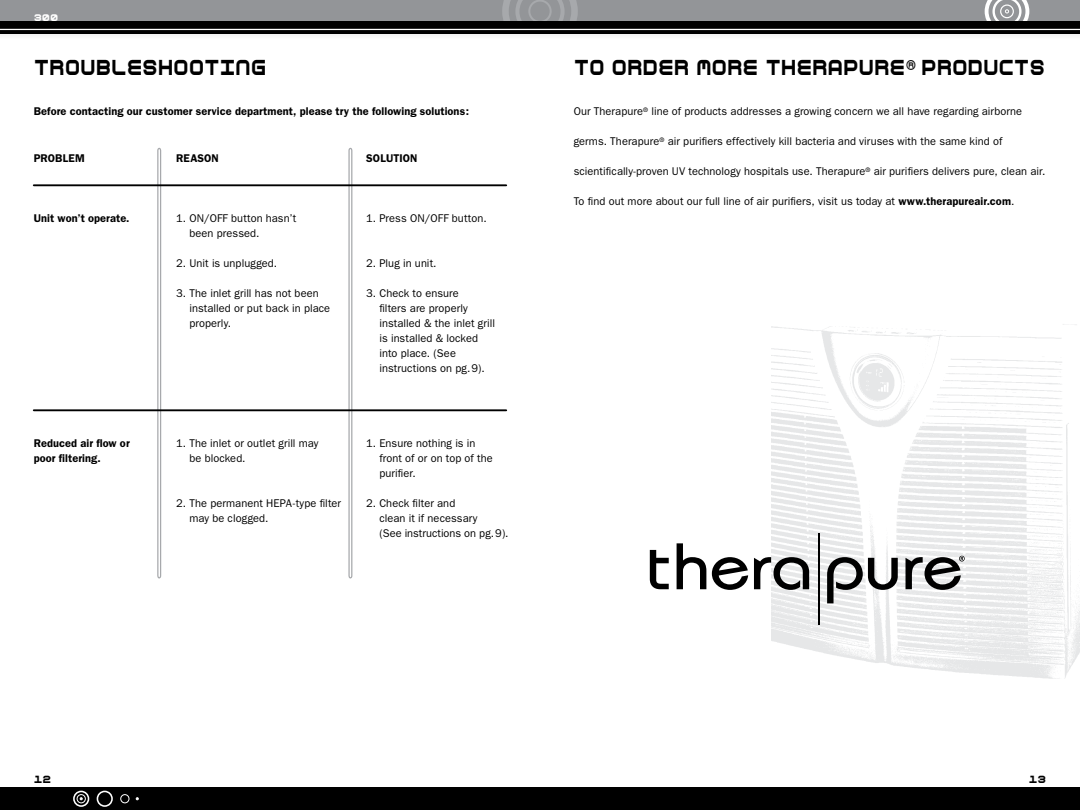
<style>
.page{position:relative;width:1080px;height:810px;background:#fff}
.page>*{position:absolute;margin:0;border:0;box-sizing:border-box;transform-origin:0 0}
.t1{font:33.75px "Aspirin Overdose";letter-spacing:-.01em;color:#000;scale:.85 1}
.t2{font:16.25px "Aspirin Overdose";color:#000}
.t3{font:15px "Aspirin Overdose";color:#fff}
.t4{font:11.25px/15px "Franklin Gothic";letter-spacing:.005em;color:#000}
.t5{font:600 11.25px "Franklin Gothic";letter-spacing:.01em;color:#000}
.s1{font-weight:600}
</style>
<div class="page">
<div style="left:0;top:0;width:540px;height:22px;background:#939598"></div>
<div style="left:0;top:787px;width:540px;height:23px;background:#000"></div>
<div style="left:73px;top:791px;width:16px;height:16px;border:2px solid #fff;border-radius:50%"></div>
<div style="left:77px;top:794px;width:9px;height:9px;border:1px solid #fff;border-radius:50%"></div>
<div style="left:97px;top:791px;width:16px;height:16px;border:2px solid #fff;border-radius:50%"></div>
<div style="left:120px;top:794px;width:9px;height:9px;border:1px solid #fff;border-radius:50%"></div>
<div style="left:0;top:21px;width:540px;height:13px;background:#000"></div>
<div style="left:0;top:28px;width:540px;height:16px;background:#000;opacity:.25"></div>
<hr style="left:0;top:29px;width:540px;height:1px;background:#fff">
<div style="left:540px;top:0;width:540px;height:22px;background:#939598"></div>
<div style="left:540px;top:787px;width:540px;height:23px;background:#000"></div>
<svg style="left:985px;top:0;width:44px;height:21px"></svg>
<svg style="left:502px;top:0;width:76px;height:44px"></svg>
<div style="left:540px;top:21px;width:540px;height:13px;background:#000"></div>
<div style="left:540px;top:28px;width:540px;height:16px;background:#000;opacity:.25"></div>
<hr style="left:540px;top:29px;width:540px;height:1px;background:#fff">
<img style="left:771px;top:324px;width:309px;height:355px">
<svg style="left:157px;top:147px;width:5px;height:432px"></svg>
<svg style="left:348px;top:147px;width:5px;height:432px"></svg>
<hr style="left:34px;top:409px;width:472px;height:2px;background:#000">
<hr style="left:34px;top:184px;width:472px;height:2px;background:#000">
<svg style="left:650px;top:550px;width:19px;height:39px"></svg>
<svg style="left:677px;top:543px;width:29px;height:46px"></svg>
<svg style="left:712px;top:557px;width:36px;height:33px"></svg>
<svg style="left:754px;top:557px;width:55px;height:33px"></svg>
<svg style="left:827px;top:557px;width:71px;height:46px"></svg>
<hr style="left:818px;top:533px;width:1px;height:92px;background:#000">
<svg style="left:906px;top:556px;width:59px;height:34px"></svg>
<h3 class="t3" style="left:34px;top:11px;width:26px">300</h3>
<h1 class="t1" style="left:34px;top:54px;width:275px">troubleshooting</h1>
<p class="t5" style="left:34px;top:105px;width:437px">Before contacting our customer service department, please try the following solutions:</p>
<p class="t5" style="left:34px;top:151px;width:41px">Problem</p>
<p class="t5" style="left:176px;top:151px;width:44px">Reason</p>
<p class="t5" style="left:366px;top:151px;width:53px">Solution</p>
<p class="t5" style="left:34px;top:211px;width:97px">Unit won’t operate.</p>
<p class="t4" style="left:176px;top:211px;width:121px">1. ON/OFF button hasn’t</p>
<p class="t4" style="left:366px;top:211px;width:122px">1. Press ON/OFF button.</p>
<p class="t4" style="left:189px;top:226px;width:72px">been pressed.</p>
<p class="t4" style="left:176px;top:256px;width:102px">2. Unit is unplugged.</p>
<p class="t4" style="left:366px;top:256px;width:72px">2. Plug in unit.</p>
<p class="t4" style="left:176px;top:286px;width:144px">3. The inlet grill has not been</p>
<p class="t4" style="left:366px;top:286px;width:94px">3. Check to ensure</p>
<p class="t4" style="left:189px;top:301px;width:142px">installed or put back in place</p>
<p class="t4" style="left:379px;top:301px;width:90px">filters are properly</p>
<p class="t4" style="left:189px;top:316px;width:43px">properly.</p>
<p class="t4" style="left:379px;top:316px;width:117px">installed &amp; the inlet grill is installed &amp; locked into place. (See instructions on pg. 9).</p>
<p class="t5" style="left:34px;top:436px;width:98px">Reduced air flow or</p>
<p class="t4" style="left:176px;top:436px;width:144px">1. The inlet or outlet grill may</p>
<p class="t4" style="left:366px;top:436px;width:111px">1. Ensure nothing is in</p>
<p class="t5" style="left:34px;top:451px;width:69px">poor filtering.</p>
<p class="t4" style="left:189px;top:451px;width:58px">be blocked.</p>
<p class="t4" style="left:379px;top:451px;width:115px">front of or on top of the purifier.</p>
<p class="t4" style="left:176px;top:496px;width:166px">2. The permanent HEPA-type filter</p>
<p class="t4" style="left:366px;top:496px;width:91px">2. Check filter and</p>
<p class="t4" style="left:189px;top:511px;width:81px">may be clogged.</p>
<p class="t4" style="left:379px;top:511px;width:131px">clean it if necessary<br>(See instructions on pg. 9).</p>
<h1 class="t1" style="left:574px;top:54px;width:556px">to order more Therapure® products</h1>
<p class="t4" style="left:574px;top:104px;width:450px">Our Therapure<sup>®</sup> line of products addresses a growing concern we all have regarding airborne</p>
<p class="t4" style="left:574px;top:134px;width:430px">germs. Therapure<sup>®</sup> air purifiers effectively kill bacteria and viruses with the same kind of</p>
<p class="t4" style="left:574px;top:164px;width:473px">scientifically-proven UV technology hospitals use. Therapure<sup>®</sup> air purifiers delivers pure, clean air.</p>
<p class="t4" style="left:574px;top:194px;width:442px">To find out more about our full line of air purifiers, visit us today at <span class="s1">www.therapureair.com</span>.</p>
<h2 class="t2" style="left:34px;top:773px;width:19px">12</h2>
<h2 class="t2" style="left:1029px;top:773px;width:19px">13</h2>
</div>
